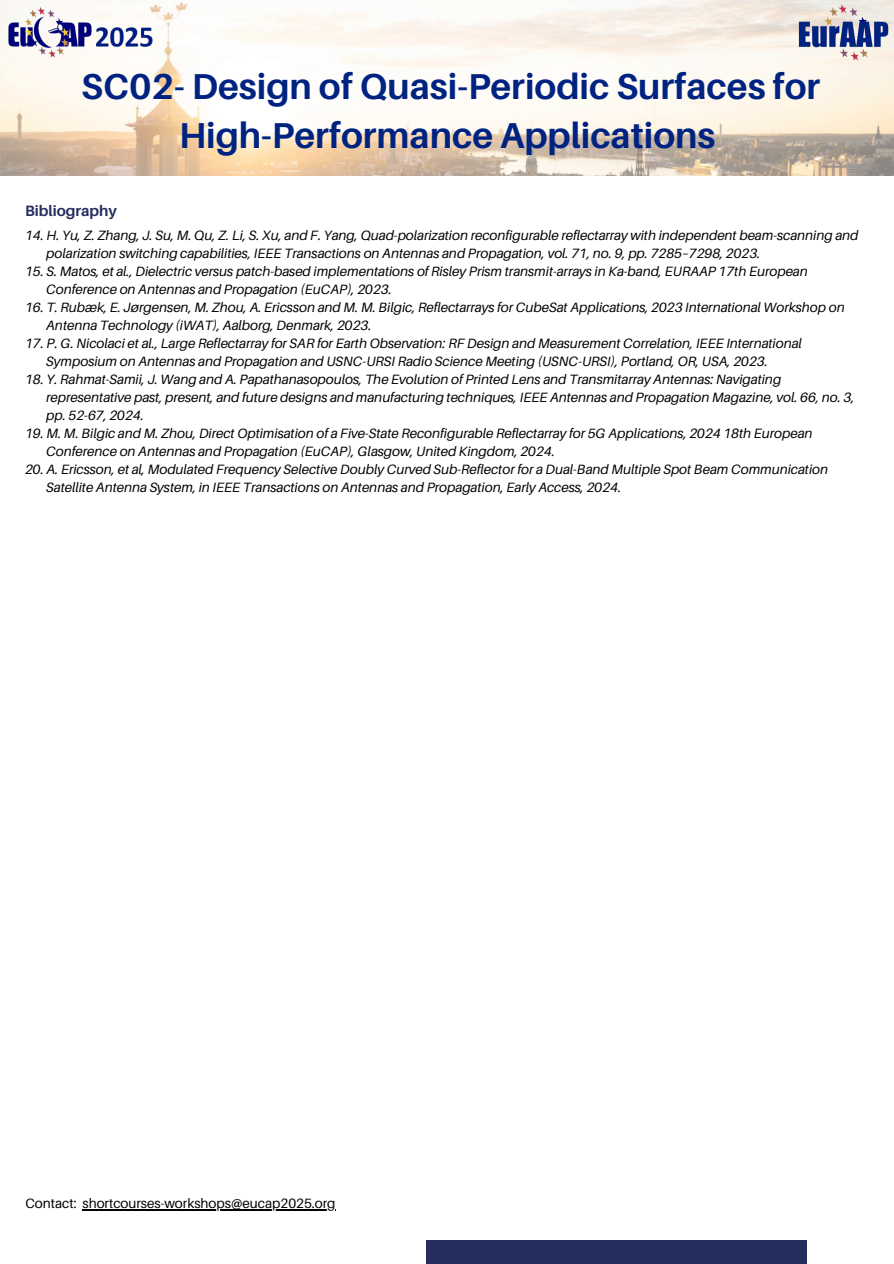
<style>
.page{position:relative;width:894px;height:1264px;background:#fff}
.page>*{position:absolute;margin:0;border:0;box-sizing:border-box;transform-origin:0 0}
.t1{font:700 36px/49.5px "Aileron";color:#002381;text-align:center}
.t2{font:700 15px "Aileron";color:#262e5f}
.t3{font:italic 13.5px "Aileron";color:#000}
.t4{font:13.5px "Aileron";color:#000}
</style>
<div class="page">
<img style="left:0;top:0;width:893px;height:175px">
<div style="left:426px;top:1240px;width:380px;height:23px;background:#262e5f"></div>
<img style="left:797px;top:4px;width:92px;height:57px">
<img style="left:8px;top:6px;width:144px;height:54px">
<hr style="left:82px;top:1209px;width:253px;height:1px;background:#000">
<p class="t1" style="left:81px;top:61px;width:740px">SC02- Design of Quasi-Periodic Surfaces for<br>High-Performance Applications</p>
<p class="t2" style="left:25px;top:202px;width:93px">Bibliography</p>
<p class="t3" style="left:25px;top:227px;width:834px">14. H. Yu, Z. Zhang, J. Su, M. Qu, Z. Li, S. Xu, and F. Yang, Quad-polarization reconfigurable reflectarray with independent beam-scanning and</p>
<p class="t3" style="left:46px;top:245px;width:715px">polarization switching capabilities, IEEE Transactions on Antennas and Propagation, vol. 71, no. 9, pp. 7285–7298, 2023.</p>
<h1 class="t3" style="left:25px;top:263px;width:784px">15. S. Matos, et al., Dielectric versus patch-based implementations of Risley Prism transmit-arrays in Ka-band, EURAAP 17th European</h1>
<p class="t3" style="left:46px;top:281px;width:347px">Conference on Antennas and Propagation (EuCAP), 2023.</p>
<p class="t3" style="left:25px;top:299px;width:821px">16. T. Rubæk, E. Jørgensen, M. Zhou, A. Ericsson and M. M. Bilgic, Reflectarrays for CubeSat Applications, 2023 International Workshop on</p>
<p class="t3" style="left:46px;top:317px;width:327px">Antenna Technology (iWAT), Aalborg, Denmark, 2023.</p>
<p class="t3" style="left:25px;top:335px;width:778px">17. P. G. Nicolaci et al., Large Reflectarray for SAR for Earth Observation: RF Design and Measurement Correlation, IEEE International</p>
<p class="t3" style="left:46px;top:353px;width:723px">Symposium on Antennas and Propagation and USNC-URSI Radio Science Meeting (USNC-URSI), Portland, OR, USA, 2023.</p>
<p class="t3" style="left:25px;top:371px;width:757px">18. Y. Rahmat-Samii, J. Wang and A. Papathanasopoulos, The Evolution of Printed Lens and Transmitarray Antennas: Navigating</p>
<p class="t3" style="left:46px;top:389px;width:809px">representative past, present, and future designs and manufacturing techniques, IEEE Antennas and Propagation Magazine, vol. 66, no. 3,</p>
<p class="t3" style="left:46px;top:407px;width:99px">pp. 52-67, 2024.</p>
<p class="t3" style="left:25px;top:425px;width:788px">19. M. M. Bilgic and M. Zhou, Direct Optimisation of a Five-State Reconfigurable Reflectarray for 5G Applications, 2024 18th European</p>
<p class="t3" style="left:46px;top:443px;width:510px">Conference on Antennas and Propagation (EuCAP), Glasgow, United Kingdom, 2024.</p>
<p class="t3" style="left:25px;top:461px;width:804px">20. A. Ericsson, et al, Modulated Frequency Selective Doubly Curved Sub-Reflector for a Dual-Band Multiple Spot Beam Communication</p>
<p class="t3" style="left:46px;top:479px;width:576px">Satellite Antenna System, in IEEE Transactions on Antennas and Propagation, Early Access, 2024.</p>
<p class="t4" style="left:26px;top:1194px;width:311px">Contact: shortcourses-workshops@eucap2025.org</p>
</div>
